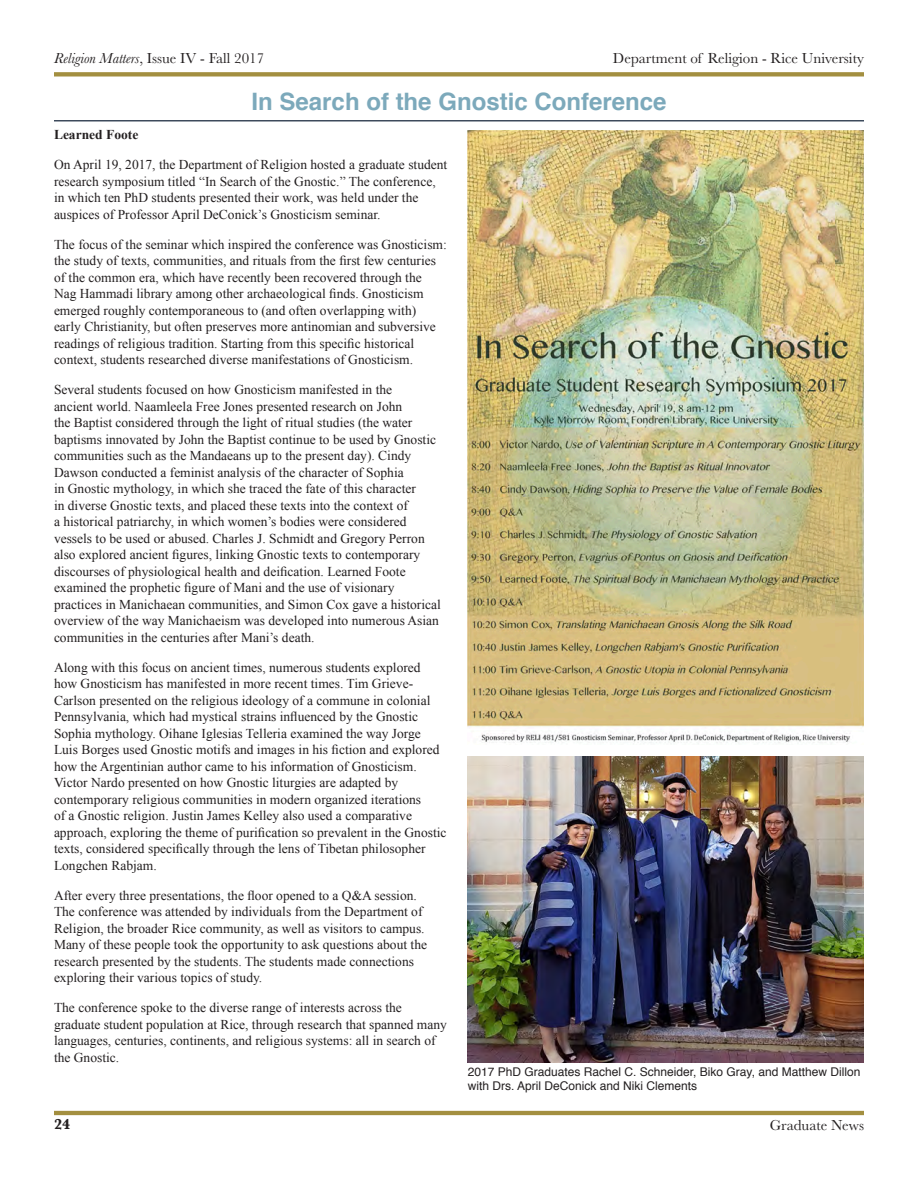
<style>
.page{position:relative;width:918px;height:1188px;background:#fff}
.page>*{position:absolute;margin:0;border:0;box-sizing:border-box;transform-origin:0 0}
.Section_Heading_2{font:700 24px "Helvetica";color:#7ca9bb}
.Header___Footer{font:15px "Baskerville";color:#231f20}
.t1{font:700 15px "Baskerville";color:#231f20}
.Main_Body_Text{font:13.5px/16.5px "Times New Roman";color:#231f20}
.Main_Body_Text-2{font:700 13.5px "Times New Roman";color:#231f20}
.t2{font:12px/14.4px "Helvetica";color:#231f20}
.s1{font-style:italic}
</style>
<div class="page">
<hr style="left:54px;top:1111px;width:810px;height:4px;background:#a38f40">
<svg style="left:54px;top:72px;width:810px;height:4px;background:#a69347"></svg>
<hr style="left:54px;top:120px;width:810px;height:2px;background:#3d4a5c">
<img style="left:468px;top:756px;width:396px;height:307px">
<img style="left:468px;top:130px;width:396px;height:614px">
<p class="Header___Footer" style="left:54px;top:49px;width:212px"><span class="s1">Religion Matters</span>, Issue IV - Fall 2017</p>
<p class="Header___Footer" style="left:613px;top:49px;width:253px">Department of Religion - Rice University</p>
<p class="Section_Heading_2" style="left:252px;top:82px;width:416px">In Search of the Gnostic Conference</p>
<p class="Main_Body_Text-2" style="left:54px;top:126px;width:86px">Learned Foote</p>
<p class="Main_Body_Text" style="left:54px;top:156px;width:395px">On April 19, 2017, the Department of Religion hosted a graduate student research symposium titled “In Search of the Gnostic.” The conference, in which ten PhD students presented their work, was held under the auspices of Professor April DeConick’s Gnosticism seminar.</p>
<p class="Main_Body_Text" style="left:54px;top:236px;width:394px">The focus of the seminar which inspired the conference was Gnosticism: the study of texts, communities, and rituals from the first few centuries of the common era, which have recently been recovered through the Nag Hammadi library among other archaeological finds. Gnosticism emerged roughly contemporaneous to (and often overlapping with)<br>early Christianity, but often preserves more antinomian and subversive readings of religious tradition. Starting from this specific historical context, students researched diverse manifestations of Gnosticism.</p>
<p class="Main_Body_Text" style="left:54px;top:381px;width:388px">Several students focused on how Gnosticism manifested in the<br>ancient world. Naamleela Free Jones presented research on John<br>the Baptist considered through the light of ritual studies (the water baptisms innovated by John the Baptist continue to be used by Gnostic communities such as the Mandaeans up to the present day). Cindy Dawson conducted a feminist analysis of the character of Sophia<br>in Gnostic mythology, in which she traced the fate of this character<br>in diverse Gnostic texts, and placed these texts into the context of<br>a historical patriarchy, in which women’s bodies were considered vessels to be used or abused. Charles J. Schmidt and Gregory Perron also explored ancient figures, linking Gnostic texts to contemporary discourses of physiological health and deification. Learned Foote examined the prophetic figure of Mani and the use of visionary practices in Manichaean communities, and Simon Cox gave a historical overview of the way Manichaeism was developed into numerous Asian communities in the centuries after Mani’s death.</p>
<p class="Main_Body_Text" style="left:54px;top:659px;width:394px">Along with this focus on ancient times, numerous students explored how Gnosticism has manifested in more recent times. Tim Grieve-Carlson presented on the religious ideology of a commune in colonial Pennsylvania, which had mystical strains influenced by the Gnostic Sophia mythology. Oihane Iglesias Telleria examined the way Jorge Luis Borges used Gnostic motifs and images in his fiction and explored how the Argentinian author came to his information of Gnosticism.<br>Victor Nardo presented on how Gnostic liturgies are adapted by contemporary religious communities in modern organized iterations<br>of a Gnostic religion. Justin James Kelley also used a comparative approach, exploring the theme of purification so prevalent in the Gnostic texts, considered specifically through the lens of Tibetan philosopher Longchen Rabjam.</p>
<p class="Main_Body_Text" style="left:54px;top:887px;width:375px">After every three presentations, the floor opened to a Q&amp;A session.<br>The conference was attended by individuals from the Department of Religion, the broader Rice community, as well as visitors to campus.<br>Many of these people took the opportunity to ask questions about the research presented by the students. The students made connections exploring their various topics of study.</p>
<p class="Main_Body_Text" style="left:54px;top:999px;width:394px">The conference spoke to the diverse range of interests across the graduate student population at Rice, through research that spanned many languages, centuries, continents, and religious systems: all in search of the Gnostic.</p>
<p class="t1" style="left:54px;top:1114px;width:18px">24</p>
<p class="t2" style="left:468px;top:1064px;width:394px">2017 PhD Graduates Rachel C. Schneider, Biko Gray, and Matthew Dillon with Drs. April DeConick and Niki Clements</p>
<p class="Header___Footer" style="left:770px;top:1116px;width:96px">Graduate News</p>
</div>
